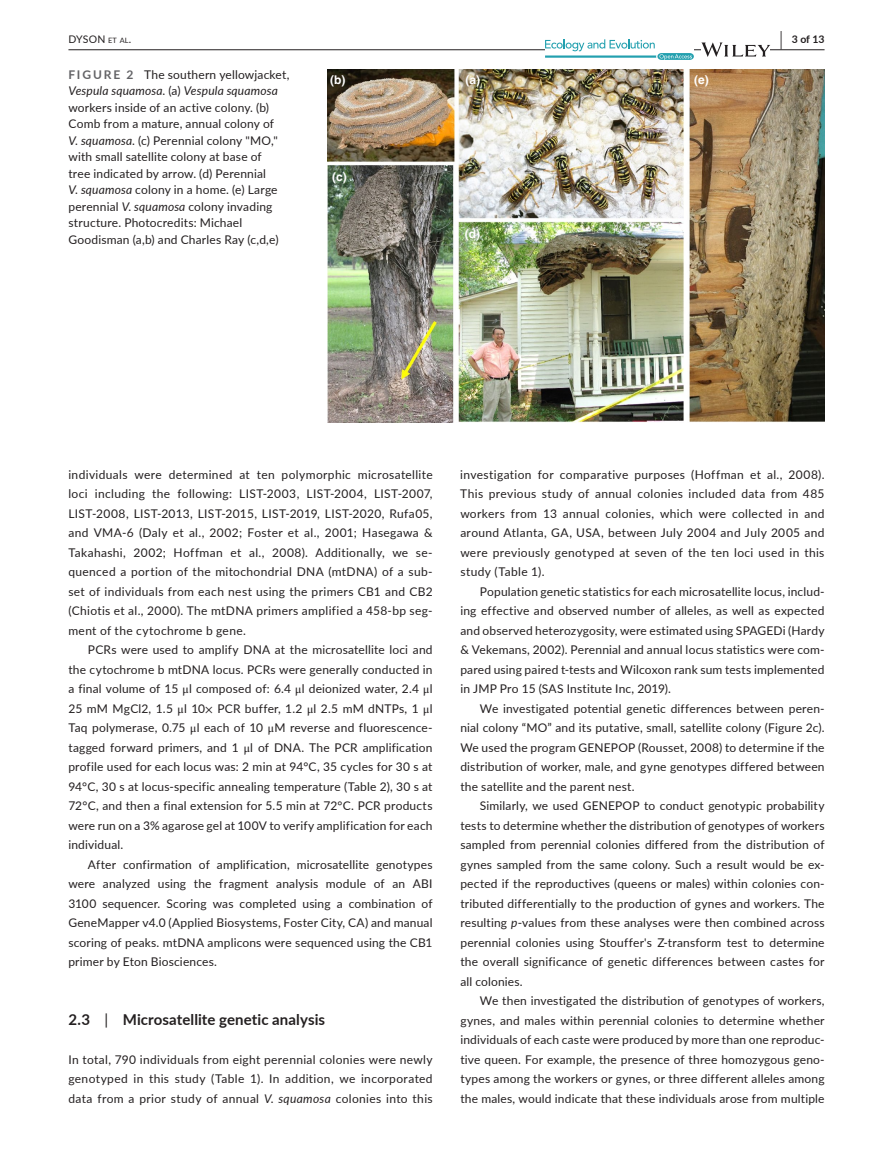
<style>
.page{position:relative;width:893px;height:1174px;background:#fff}
.page>*{position:absolute;margin:0;border:0;box-sizing:border-box;transform-origin:0 0}
.t1{font:700 15px "Lato";letter-spacing:.005em;color:#231f20}
.t2{font:12px/19.5px "Lato";letter-spacing:.015em;color:#231f20;text-align:justify}
.t3{font:700 12px "Helvetica";color:#fff}
.t4{font:10.5px "Lato";letter-spacing:.01em;color:#231f20}
.t5{font:700 10.5px "Lato";color:#231f20}
.s1{font-size:7.35px}
.s2{font-size:19.5px}
.s3{font-weight:700;color:#636366}
.s4{font-style:italic}
.s5{font-family:"STIX"}
.s6{font-weight:400}
</style>
<div class="page">
<hr style="left:68px;top:49px;width:756px;height:1px;background:#231f20">
<svg style="left:545px;top:39px;width:149px;height:21px"></svg>
<svg style="left:701px;top:42px;width:69px;height:15px"></svg>
<img style="left:327px;top:69px;width:497px;height:353px">
<p class="t4" style="left:68px;top:31px;width:64px">DYSON <span class="s1">et al</span>.</p>
<p class="t5" style="left:780px;top:31px;width:46px"><span class="s2">|</span> 3 of 13</p>
<p class="t2" style="left:68px;top:66px;width:222px;line-height:16.5px;text-align:left"><span class="s3">FIGURE 2</span> The southern yellowjacket, <span class="s4">Vespula squamosa</span>. (a) <span class="s4">Vespula squamosa </span>workers inside of an active colony. (b)<br>Comb from a mature, annual colony of<br><span class="s4">V. squamosa</span>. (c) Perennial colony "MO," with small satellite colony at base of<br>tree indicated by arrow. (d) Perennial<br><span class="s4">V. squamosa</span> colony in a home. (e) Large perennial <span class="s4">V. squamosa</span> colony invading structure. Photocredits: Michael Goodisman (a,b) and Charles Ray (c,d,e)</p>
<p class="t3" style="left:330px;top:73px;width:17px">(b)</p>
<p class="t3" style="left:465px;top:73px;width:16px">(a)</p>
<p class="t3" style="left:694px;top:73px;width:16px">(e)</p>
<p class="t3" style="left:332px;top:170px;width:16px">(c)</p>
<p class="t3" style="left:465px;top:226px;width:17px">(d)</p>
<p class="t2" style="left:68px;top:464px;width:366px">individuals were determined at ten polymorphic microsatellite loci including the following: LIST-2003, LIST-2004, LIST-2007, LIST-2008, LIST-2013, LIST-2015, LIST-2019, LIST-2020, Rufa05, and VMA-6 (Daly et al., 2002; Foster et al., 2001; Hasegawa &amp; Takahashi, 2002; Hoffman et al., 2008). Additionally, we se&shy;quenced a portion of the mitochondrial DNA (mtDNA) of a sub&shy;set of individuals from each nest using the primers CB1 and CB2 (Chiotis et al., 2000). The mtDNA primers amplified a 458-bp seg&shy;ment of the cytochrome b gene.</p>
<p class="t2" style="left:68px;top:639px;width:366px;text-indent:20px">PCRs were used to amplify DNA at the microsatellite loci and the cytochrome b mtDNA locus. PCRs were generally conducted in a final volume of 15 <span class="s5">μ</span>l composed of: 6.4 <span class="s5">μ</span>l deionized water, 2.4 <span class="s5">μ</span>l 25 mM MgCl2, 1.5 <span class="s5">μ</span>l 10<span class="s5">×</span> PCR buffer, 1.2 <span class="s5">μ</span>l 2.5 mM dNTPs, 1 <span class="s5">μ</span>l Taq polymerase, 0.75 <span class="s5">μ</span>l each of 10 <span class="s5">μ</span>M reverse and fluorescence&shy;tagged forward primers, and 1 <span class="s5">μ</span>l of DNA. The PCR amplification profile used for each locus was: 2 min at 94°C, 35 cycles for 30 s at 94°C, 30 s at locus-specific annealing temperature (Table 2), 30 s at 72°C, and then a final extension for 5.5 min at 72°C. PCR products were run on a 3% agarose gel at 100V to verify amplification for each individual.</p>
<p class="t2" style="left:68px;top:854px;width:366px;text-indent:20px">After confirmation of amplification, microsatellite genotypes were analyzed using the fragment analysis module of an ABI 3100 sequencer. Scoring was completed using a combination of GeneMapper v4.0 (Applied Biosystems, Foster City, CA) and manual scoring of peaks. mtDNA amplicons were sequenced using the CB1 primer by Eton Biosciences.</p>
<p class="t1" style="left:68px;top:1008px;width:258px">2.3 <span class="s6">|</span> Microsatellite genetic analysis</p>
<p class="t2" style="left:68px;top:1049px;width:366px">In total, 790 individuals from eight perennial colonies were newly genotyped in this study (Table 1). In addition, we incorporated data from a prior study of annual <span class="s4">V. squamosa</span> colonies into this</p>
<p class="t2" style="left:460px;top:464px;width:366px">investigation for comparative purposes (Hoffman et al., 2008).<br>This previous study of annual colonies included data from 485 workers from 13 annual colonies, which were collected in and around Atlanta, GA, USA, between July 2004 and July 2005 and were previously genotyped at seven of the ten loci used in this study (Table 1).</p>
<p class="t2" style="left:460px;top:581px;width:366px;text-indent:20px">Population genetic statistics for each microsatellite locus, includ&shy;ing effective and observed number of alleles, as well as expected and observed heterozygosity, were estimated using SPAGEDi (Hardy &amp; Vekemans, 2002). Perennial and annual locus statistics were com&shy;pared using paired t-tests and Wilcoxon rank sum tests implemented in JMP Pro 15 (SAS Institute Inc, 2019).</p>
<p class="t2" style="left:460px;top:698px;width:366px;text-indent:20px">We investigated potential genetic differences between peren&shy;nial colony “MO” and its putative, small, satellite colony (Figure 2c).<br>We used the program GENEPOP (Rousset, 2008) to determine if the distribution of worker, male, and gyne genotypes differed between the satellite and the parent nest.</p>
<p class="t2" style="left:460px;top:795px;width:366px;text-indent:20px">Similarly, we used GENEPOP to conduct genotypic probability tests to determine whether the distribution of genotypes of workers sampled from perennial colonies differed from the distribution of gynes sampled from the same colony. Such a result would be ex&shy;pected if the reproductives (queens or males) within colonies con&shy;tributed differentially to the production of gynes and workers. The resulting <span class="s4">p</span>-values from these analyses were then combined across perennial colonies using Stouffer's Z-transform test to determine the overall significance of genetic differences between castes for all colonies.</p>
<p class="t2" style="left:460px;top:990px;width:366px;text-indent:20px">We then investigated the distribution of genotypes of workers, gynes, and males within perennial colonies to determine whether individuals of each caste were produced by more than one reproduc&shy;tive queen. For example, the presence of three homozygous geno&shy;types among the workers or gynes, or three different alleles among the males, would indicate that these individuals arose from multiple</p>
</div>
